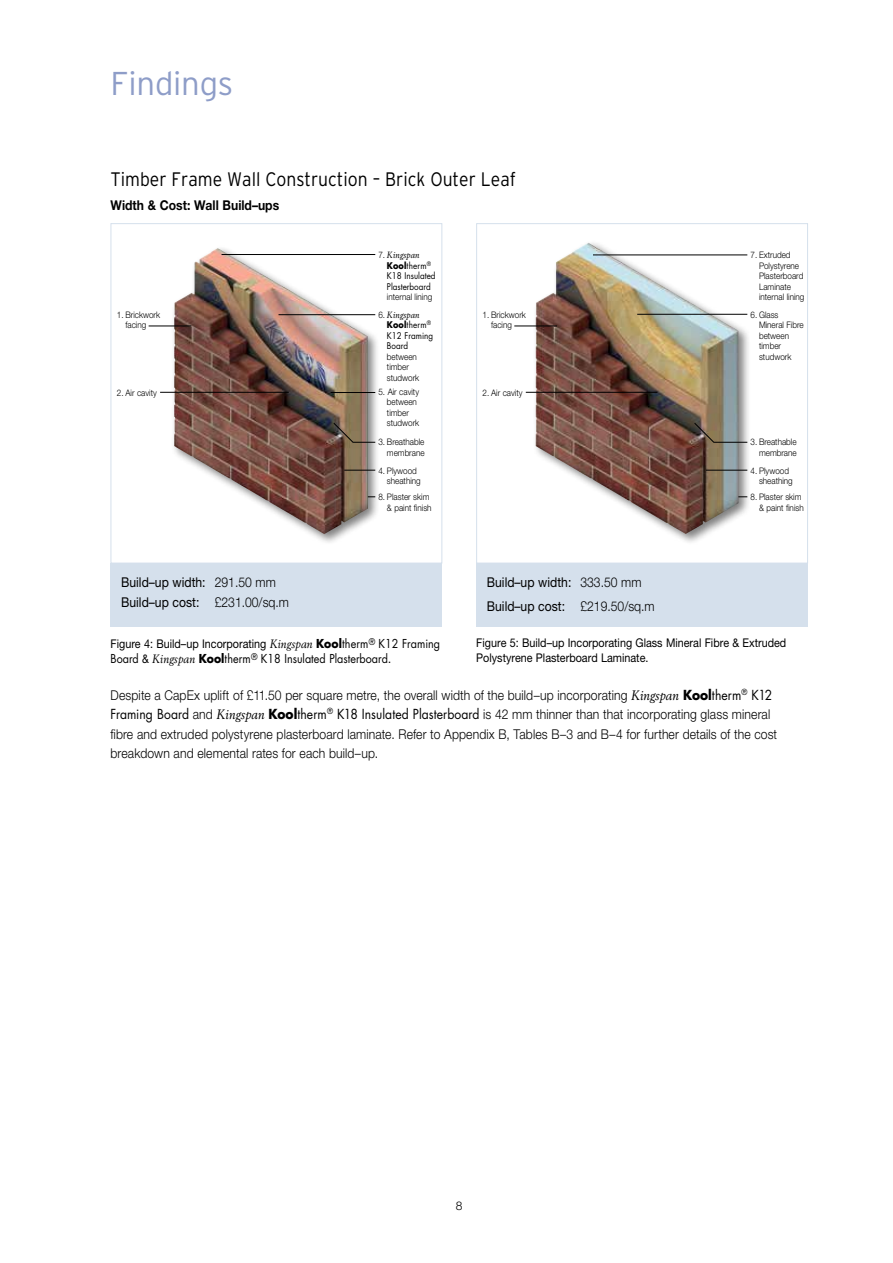
<style>
.page{position:relative;width:893px;height:1263px;background:#fff}
.page>*{position:absolute;margin:0;border:0;box-sizing:border-box;transform-origin:0 0}
.t1{font:300 33px "Interstate";letter-spacing:-.01em;color:#8e9dc8}
.t2{font:300 19.5px "Interstate";color:#000;scale:.9 1}
.t3{font:300 13.5px/19.5px "Helvetica Neue";letter-spacing:.01em;color:#000;scale:.9 1}
.t4{font:13.5px/20.5px "Helvetica Neue";color:#000;scale:.9 1}
.t5{font:700 13.5px "Helvetica Neue";color:#000;scale:.9 1}
.t6{font:12px/15px "Helvetica Neue";color:#000;scale:.9 1}
.t7{font:12px "Futura";color:#000;scale:.9 1}
.t8{font:300 12px "Helvetica Neue";color:#000}
.t9{font:300 9px/10.5px "Helvetica Neue";color:#000;scale:.9 1}
.t10{font:9px/10.5px "Futura";color:#000;scale:.9 1}
.t11{font:italic 9px "Berling";letter-spacing:.015em;color:#000;scale:.9 1}
.s1{font-family:"Helvetica Neue";font-weight:300;font-style:normal}
.s2{font-weight:700}
.s3{font-weight:300}
.s4{font-family:"Berling";font-style:italic}
.s5{font-family:"Futura";font-weight:700}
.s6{font-family:"Futura"}
.s7{font-family:"Helvetica Neue"}
.s8{font-family:"Berling";font-weight:400;font-style:italic}
.s9{font-family:"Futura";font-weight:400}
</style>
<div class="page">
<div style="left:170px;top:245px;width:210px;height:301px;background:#000;opacity:.5"></div>
<img style="left:174px;top:248px;width:194px;height:286px">
<div style="left:111px;top:223px;width:331px;height:340px;border:1px solid #d5e0ec"></div>
<div style="left:111px;top:563px;width:331px;height:64px;background:#d5e0ec"></div>
<div style="left:476px;top:563px;width:332px;height:64px;background:#d5e0ec"></div>
<div style="left:532px;top:240px;width:219px;height:306px;background:#000;opacity:.5"></div>
<img style="left:536px;top:243px;width:202px;height:291px">
<div style="left:476px;top:223px;width:332px;height:340px;border:1px solid #d5e0ec"></div>
<hr style="left:593px;top:255px;width:154px;height:1px;background:#000">
<hr style="left:331px;top:392px;width:44px;height:1px;background:#000">
<hr style="left:344px;top:470px;width:31px;height:1px;background:#000">
<hr style="left:706px;top:470px;width:41px;height:1px;background:#000">
<hr style="left:279px;top:314px;width:96px;height:1px;background:#000">
<hr style="left:637px;top:314px;width:110px;height:1px;background:#000">
<hr style="left:222px;top:254px;width:153px;height:1px;background:#000">
<hr style="left:149px;top:326px;width:42px;height:1px;background:#000">
<hr style="left:514px;top:326px;width:43px;height:1px;background:#000">
<hr style="left:160px;top:392px;width:129px;height:1px;background:#000">
<hr style="left:526px;top:392px;width:131px;height:1px;background:#000">
<svg style="left:333px;top:422px;width:43px;height:21px"></svg>
<svg style="left:694px;top:422px;width:54px;height:21px"></svg>
<h1 class="t1" style="left:111px;top:65px;width:124px">Findings</h1>
<h2 class="t2" style="left:111px;top:168px;width:452px">Timber Frame Wall Construction – Brick Outer Leaf</h2>
<p class="t5" style="left:111px;top:197px;width:189px">Width &amp; Cost: Wall Build–ups</p>
<p class="t11" style="left:378px;top:249px;width:47px"><span class="s1">7.</span> Kingspan</p>
<p class="t10" style="left:387px;top:260px;width:56px"><span class="s2">Kool</span>therm<sup>®<br></sup>K18 Insulated<br>Plasterboard</p>
<p class="t9" style="left:387px;top:291px;width:52px">internal lining</p>
<p class="t9" style="left:125px;top:309px;width:40px;text-indent:-9px">1. Brickwork facing</p>
<p class="t9" style="left:491px;top:309px;width:40px;text-indent:-9px">1. Brickwork facing</p>
<p class="t11" style="left:378px;top:309px;width:47px"><span class="s1">6.</span> Kingspan</p>
<p class="t10" style="left:387px;top:319px;width:53px"><span class="s2">Kool</span>therm<sup>®<br></sup>K12 Framing<br>Board</p>
<p class="t9" style="left:387px;top:351px;width:37px">between timber studwork</p>
<p class="t9" style="left:387px;top:386px;width:37px;text-indent:-9px">5. Air cavity between timber studwork</p>
<p class="t9" style="left:117px;top:387px;width:46px">2. Air cavity</p>
<p class="t9" style="left:483px;top:387px;width:46px">2. Air cavity</p>
<p class="t9" style="left:759px;top:249px;width:52px;text-indent:-9px">7. Extruded<br>Polystyrene<br>Plasterboard<br>Laminate internal lining</p>
<p class="t9" style="left:759px;top:309px;width:51px;text-indent:-9px">6. Glass<br>Mineral Fibre between timber studwork</p>
<p class="t9" style="left:378px;top:437px;width:53px;text-align:right">3. Breathable membrane</p>
<p class="t9" style="left:750px;top:437px;width:53px;text-align:right">3. Breathable membrane</p>
<p class="t9" style="left:387px;top:465px;width:39px;text-indent:-9px">4. Plywood sheathing</p>
<p class="t9" style="left:759px;top:465px;width:39px;text-indent:-9px">4. Plywood sheathing</p>
<p class="t9" style="left:378px;top:492px;width:61px;text-align:right">8. Plaster skim &amp; paint finish</p>
<p class="t9" style="left:750px;top:492px;width:61px;text-align:right">8. Plaster skim &amp; paint finish</p>
<p class="t4" style="left:121px;top:572px;width:188px">Build–up width: <span class="s3">291.50 mm<br></span>Build–up cost: <span class="s3">£231.00/sq.m</span></p>
<p class="t4" style="left:487px;top:570px;width:188px;line-height:23.7px">Build–up width: <span class="s3">333.50 mm<br></span>Build–up cost: <span class="s3">£219.50/sq.m</span></p>
<p class="t6" style="left:111px;top:635px;width:368px">Figure 4: Build–up Incorporating <span class="s4">Kingspan</span> <span class="s5">Kool</span><span class="s6">therm</span><sup>®</sup> <span class="s6">K12 Framing</span></p>
<p class="t7" style="left:111px;top:650px;width:313px">Board <span class="s7">&amp;</span> <span class="s4">Kingspan</span> <span class="s2">Kool</span>therm<sup>®</sup> K18 Insulated Plasterboard<span class="s7">.</span></p>
<p class="t6" style="left:476px;top:635px;width:346px">Figure 5: Build–up Incorporating Glass Mineral Fibre &amp; Extruded<br>Polystyrene Plasterboard Laminate.</p>
<p class="t3" style="left:111px;top:685px;width:742px">Despite a CapEx uplift of £11.50 per square metre, the overall width of the build–up incorporating <span class="s8">Kingspan</span> <span class="s5">Kool</span><span class="s9">therm</span><sup>®</sup> <span class="s9">K12<br>Framing Board</span> and <span class="s8">Kingspan</span> <span class="s5">Kool</span><span class="s9">therm</span><sup>®</sup> <span class="s9">K18 Insulated Plasterboard</span> is 42 mm thinner than that incorporating glass mineral fibre and extruded polystyrene plasterboard laminate. Refer to Appendix B, Tables B–3 and B–4 for further details of the cost breakdown and elemental rates for each build–up.</p>
<p class="t8" style="left:456px;top:1198px;width:8px">8</p>
</div>
